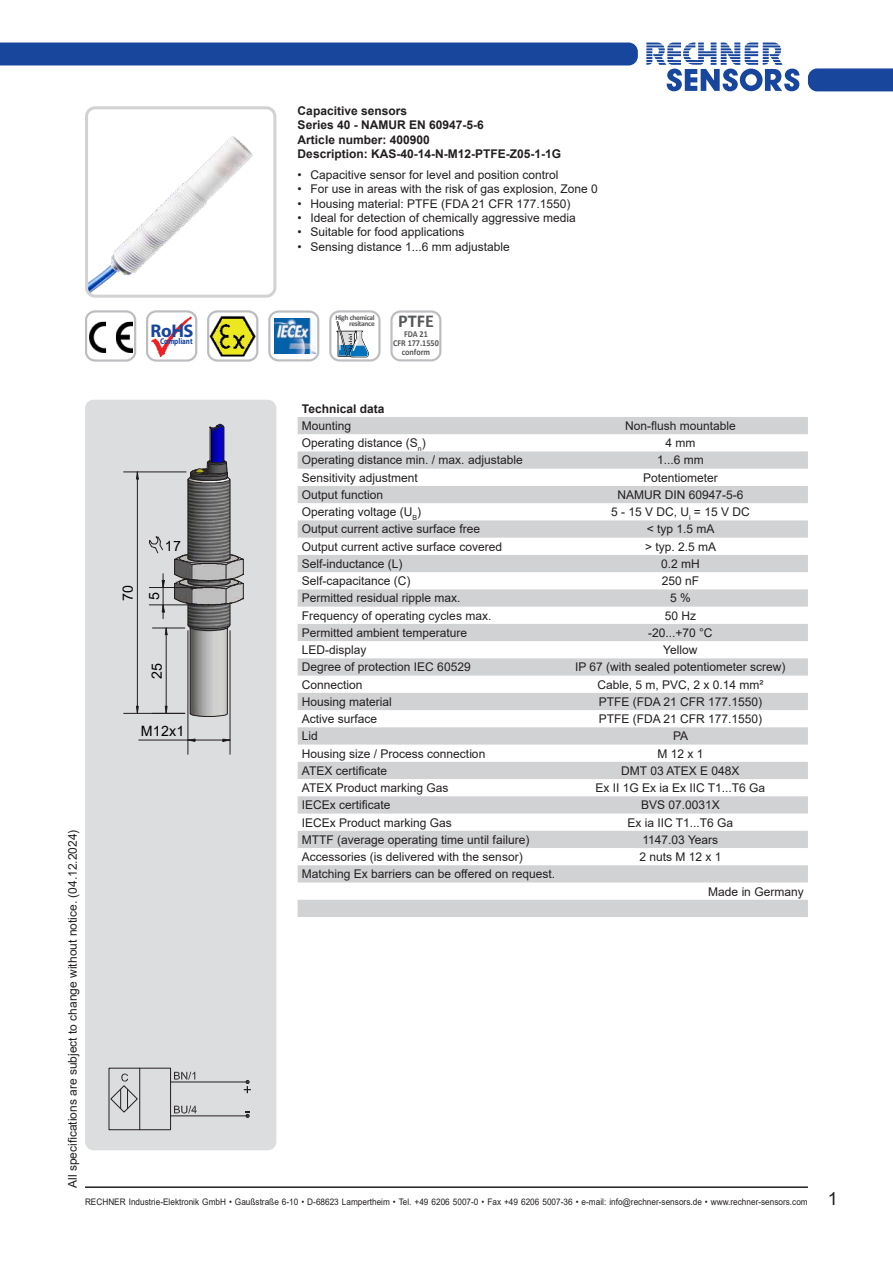
<style>
.page{position:relative;width:893px;height:1263px;background:#fff}
.page>*{position:absolute;margin:0;border:0;box-sizing:border-box;transform-origin:0 0}
.t1{font:700 18.45px "Myriad Pro";color:#18469d}
.t2{font:700 18.15px "Calibri";color:#57585a}
.t3{font:14.25px/26.1px "Arial";letter-spacing:.005em;color:#000}
.Text_neben_Foto{font:12px "Arial";color:#231f20}
.Text_neben_Foto-2{font:700 12px "Arial";color:#231f20}
.t4{font:9px "Arial";color:#231f20;scale:.91 1}
.t5{font:700 9px/9px "Calibri";color:#57585a;text-align:center;scale:.9 1}
.t6{font:700 8.55px "Myriad Pro";color:#18469d;scale:.82 1}
.t7{font:700 7.35px/6.3px "Calibri";letter-spacing:-.045em;color:#57585a;text-align:right}
.s1{font-size:18px}
</style>
<div class="page">
<svg style="left:646px;top:43px;width:153px;height:48px"></svg>
<div style="left:808px;top:68px;width:85px;height:23px;background:#18469d"></div>
<hr style="left:85px;top:1186px;width:723px;height:2px;background:#231f20">
<div style="left:0;top:43px;width:638px;height:22px;background:#18469d"></div>
<img style="left:89px;top:110px;width:183px;height:184px">
<div style="left:85px;top:106px;width:191px;height:192px;border:3px solid #d1d2d4;border-radius:9px"></div>
<div style="left:85px;top:400px;width:191px;height:750px;background:#dcdddf;border-radius:9px"></div>
<div style="left:109px;top:1068px;width:62px;height:62px;border:1px solid #231f20"></div>
<hr style="left:171px;top:1115px;width:77px;height:1px;background:#231f20">
<hr style="left:171px;top:1081px;width:77px;height:1px;background:#231f20">
<svg style="left:174px;top:1105px;width:23px;height:9px"></svg>
<svg style="left:174px;top:1072px;width:21px;height:8px"></svg>
<svg style="left:110px;top:1073px;width:28px;height:40px"></svg>
<hr style="left:139px;top:1068px;width:1px;height:62px;background:#231f20">
<svg style="left:244px;top:1080px;width:7px;height:13px"></svg>
<svg style="left:245px;top:1111px;width:5px;height:7px"></svg>
<div style="left:85px;top:310px;width:51px;height:51px;border:2px solid #bcbdc0;border-radius:9px"></div>
<img style="left:90px;top:322px;width:42px;height:30px">
<div style="left:207px;top:310px;width:51px;height:51px;border:2px solid #bcbdc0;border-radius:9px"></div>
<img style="left:207px;top:313px;width:51px;height:45px">
<div style="left:391px;top:310px;width:50px;height:51px;border:2px solid #bcbdc0;border-radius:9px"></div>
<div style="left:329px;top:310px;width:51px;height:51px;border:2px solid #bcbdc0;border-radius:9px"></div>
<svg style="left:336px;top:321px;width:33px;height:36px"></svg>
<div style="left:146px;top:310px;width:51px;height:51px;border:2px solid #bcbdc0;border-radius:9px"></div>
<img style="left:151px;top:316px;width:40px;height:40px">
<div style="left:268px;top:310px;width:51px;height:51px;border:2px solid #bcbdc0;border-radius:9px"></div>
<img style="left:274px;top:318px;width:42px;height:36px">
<img style="left:175px;top:431px;width:55px;height:286px">
<svg style="left:189px;top:712px;width:40px;height:5px"></svg>
<hr style="left:230px;top:479px;width:1px;height:79px;background:#231f20">
<hr style="left:187px;top:479px;width:1px;height:79px;background:#231f20">
<hr style="left:227px;top:627px;width:1px;height:86px;background:#231f20">
<hr style="left:190px;top:627px;width:1px;height:86px;background:#231f20">
<hr style="left:210px;top:427px;width:1px;height:35px;background:#231f20">
<hr style="left:223px;top:427px;width:1px;height:35px;background:#231f20">
<svg style="left:209px;top:423px;width:16px;height:8px"></svg>
<svg style="left:187px;top:460px;width:44px;height:24px"></svg>
<svg style="left:182px;top:738px;width:48px;height:4px"></svg>
<hr style="left:230px;top:631px;width:1px;height:123px;background:#231f20">
<hr style="left:187px;top:631px;width:1px;height:123px;background:#231f20">
<hr style="left:139px;top:740px;width:49px;height:1px;background:#231f20">
<svg style="left:164px;top:705px;width:4px;height:8px"></svg>
<hr style="left:166px;top:635px;width:1px;height:71px;background:#231f20">
<svg style="left:135px;top:705px;width:4px;height:8px"></svg>
<svg style="left:135px;top:472px;width:4px;height:8px"></svg>
<hr style="left:137px;top:479px;width:1px;height:227px;background:#231f20">
<hr style="left:124px;top:713px;width:61px;height:1px;background:#231f20">
<hr style="left:124px;top:471px;width:62px;height:1px;background:#231f20">
<svg style="left:148px;top:535px;width:96px;height:101px"></svg>
<svg style="left:298px;top:417px;width:510px;height:500px"></svg>
<p class="t1" style="left:150px;top:318px;width:45px">RoHS</p>
<p class="t6" style="left:160px;top:336px;width:41px">Compliant</p>
<p class="Text_neben_Foto" style="left:64px;top:1188px;width:360px;rotate:-90deg">All specifications are subject to change without notice. (04.12.2024)</p>
<p class="t3" style="left:165px;top:533px;width:18px">17</p>
<p class="t3" style="left:115px;top:601px;width:17px;rotate:-90deg">70<br>5</p>
<p class="t3" style="left:144px;top:679px;width:17px;rotate:-90deg">25</p>
<p class="t3" style="left:141px;top:718px;width:45px">M12x1</p>
<p class="Text_neben_Foto-2" style="left:298px;top:102px;width:111px">Capacitive sensors</p>
<p class="Text_neben_Foto-2" style="left:298px;top:117px;width:188px">Series 40 - NAMUR EN 60947-5-6</p>
<p class="Text_neben_Foto-2" style="left:298px;top:131px;width:134px">Article number: 400900</p>
<p class="Text_neben_Foto-2" style="left:298px;top:146px;width:265px">Description: KAS-40-14-N-M12-PTFE-Z05-1-1G</p>
<p class="Text_neben_Foto" style="left:298px;top:166px;width:262px">• Capacitive sensor for level and position control</p>
<p class="Text_neben_Foto" style="left:298px;top:181px;width:302px">• For use in areas with the risk of gas explosion, Zone 0</p>
<p class="Text_neben_Foto" style="left:298px;top:195px;width:274px">• Housing material: PTFE (FDA 21 CFR 177.1550)</p>
<p class="Text_neben_Foto" style="left:298px;top:210px;width:280px">• Ideal for detection of chemically aggressive media</p>
<p class="Text_neben_Foto" style="left:298px;top:224px;width:168px">• Suitable for food applications</p>
<p class="Text_neben_Foto" style="left:298px;top:238px;width:214px">• Sensing distance 1...6 mm adjustable</p>
<p class="t7" style="left:335px;top:314px;width:41px">High chemical resitance</p>
<p class="t2" style="left:398px;top:308px;width:37px">PTFE</p>
<p class="t5" style="left:393px;top:330px;width:52px">FDA 21<br>CFR 177.1550 conform</p>
<p class="Text_neben_Foto-2" style="left:302px;top:400px;width:84px">Technical data</p>
<p class="Text_neben_Foto" style="left:302px;top:417px;width:51px">Mounting</p>
<p class="Text_neben_Foto" style="left:625px;top:417px;width:112px">Non-flush mountable</p>
<p class="Text_neben_Foto" style="left:302px;top:435px;width:125px">Operating distance (S<sub>n</sub>)</p>
<p class="Text_neben_Foto" style="left:665px;top:435px;width:31px">4 mm</p>
<p class="Text_neben_Foto" style="left:302px;top:452px;width:222px">Operating distance min. / max. adjustable</p>
<p class="Text_neben_Foto" style="left:657px;top:452px;width:48px">1...6 mm</p>
<p class="Text_neben_Foto" style="left:302px;top:469px;width:118px">Sensitivity adjustment</p>
<p class="Text_neben_Foto" style="left:643px;top:469px;width:76px">Potentiometer</p>
<p class="Text_neben_Foto" style="left:302px;top:486px;width:83px">Output function</p>
<p class="Text_neben_Foto" style="left:617px;top:486px;width:128px">NAMUR DIN 60947-5-6</p>
<p class="Text_neben_Foto" style="left:302px;top:504px;width:121px">Operating voltage (U<sub>B</sub>)</p>
<p class="Text_neben_Foto" style="left:611px;top:504px;width:140px">5 - 15 V DC, U<sub>i</sub> = 15 V DC</p>
<p class="Text_neben_Foto" style="left:302px;top:521px;width:180px">Output current active surface free</p>
<p class="Text_neben_Foto" style="left:647px;top:521px;width:69px">&lt; typ 1.5 mA</p>
<p class="Text_neben_Foto" style="left:302px;top:538px;width:202px">Output current active surface covered</p>
<p class="Text_neben_Foto" style="left:645px;top:538px;width:73px">&gt; typ. 2.5 mA</p>
<p class="Text_neben_Foto" style="left:302px;top:555px;width:102px">Self-inductance (L)</p>
<p class="Text_neben_Foto" style="left:661px;top:555px;width:40px">0.2 mH</p>
<p class="Text_neben_Foto" style="left:302px;top:573px;width:110px">Self-capacitance (C)</p>
<p class="Text_neben_Foto" style="left:662px;top:573px;width:39px">250 nF</p>
<p class="Text_neben_Foto" style="left:302px;top:590px;width:160px">Permitted residual ripple max.</p>
<p class="Text_neben_Foto" style="left:670px;top:590px;width:22px">5 %</p>
<p class="Text_neben_Foto" style="left:302px;top:607px;width:191px">Frequency of operating cycles max.</p>
<p class="Text_neben_Foto" style="left:665px;top:607px;width:33px">50 Hz</p>
<p class="Text_neben_Foto" style="left:302px;top:624px;width:167px">Permitted ambient temperature</p>
<p class="Text_neben_Foto" style="left:648px;top:624px;width:66px">-20...+70 °C</p>
<p class="Text_neben_Foto" style="left:302px;top:642px;width:66px">LED-display</p>
<p class="Text_neben_Foto" style="left:663px;top:642px;width:36px">Yellow</p>
<p class="Text_neben_Foto" style="left:302px;top:659px;width:170px">Degree of protection IEC 60529</p>
<p class="Text_neben_Foto" style="left:575px;top:659px;width:212px">IP 67 (with sealed potentiometer screw)</p>
<p class="Text_neben_Foto" style="left:302px;top:676px;width:62px">Connection</p>
<p class="Text_neben_Foto" style="left:597px;top:676px;width:168px">Cable, 5 m, PVC, 2 x 0.14 mm²</p>
<p class="Text_neben_Foto" style="left:302px;top:693px;width:92px">Housing material</p>
<p class="Text_neben_Foto" style="left:599px;top:693px;width:165px">PTFE (FDA 21 CFR 177.1550)</p>
<p class="Text_neben_Foto" style="left:302px;top:711px;width:77px">Active surface</p>
<p class="Text_neben_Foto" style="left:599px;top:711px;width:165px">PTFE (FDA 21 CFR 177.1550)</p>
<p class="Text_neben_Foto" style="left:302px;top:728px;width:18px">Lid</p>
<p class="Text_neben_Foto" style="left:673px;top:728px;width:17px">PA</p>
<p class="Text_neben_Foto" style="left:302px;top:745px;width:185px">Housing size / Process connection</p>
<p class="Text_neben_Foto" style="left:657px;top:745px;width:48px">M 12 x 1</p>
<p class="Text_neben_Foto" style="left:302px;top:762px;width:87px">ATEX certificate</p>
<p class="Text_neben_Foto" style="left:621px;top:762px;width:120px">DMT 03 ATEX E 048X</p>
<p class="Text_neben_Foto" style="left:302px;top:779px;width:148px">ATEX Product marking Gas</p>
<p class="Text_neben_Foto" style="left:595px;top:779px;width:171px">Ex II 1G Ex ia Ex IIC T1...T6 Ga</p>
<p class="Text_neben_Foto" style="left:302px;top:797px;width:90px">IECEx certificate</p>
<p class="Text_neben_Foto" style="left:641px;top:797px;width:80px">BVS 07.0031X</p>
<p class="Text_neben_Foto" style="left:302px;top:814px;width:152px">IECEx Product marking Gas</p>
<p class="Text_neben_Foto" style="left:627px;top:814px;width:107px">Ex ia IIC T1...T6 Ga</p>
<p class="Text_neben_Foto" style="left:302px;top:831px;width:229px">MTTF (average operating time until failure)</p>
<p class="Text_neben_Foto" style="left:642px;top:831px;width:77px">1147.03 Years</p>
<p class="Text_neben_Foto" style="left:302px;top:848px;width:222px">Accessories (is delivered with the sensor)</p>
<p class="Text_neben_Foto" style="left:639px;top:848px;width:84px">2 nuts M 12 x 1</p>
<p class="Text_neben_Foto" style="left:302px;top:866px;width:255px">Matching Ex barriers can be offered on request.</p>
<p class="Text_neben_Foto" style="left:708px;top:883px;width:97px">Made in Germany</p>
<p class="t4" style="left:85px;top:1195px;width:829px">RECHNER Industrie-Elektronik GmbH • Gaußstraße 6-10 • D-68623 Lampertheim • Tel. +49 6206 5007-0 • Fax +49 6206 5007-36 • e-mail: info@rechner-sensors.de • www.rechner-sensors.com <span class="s1">1</span></p>
</div>
